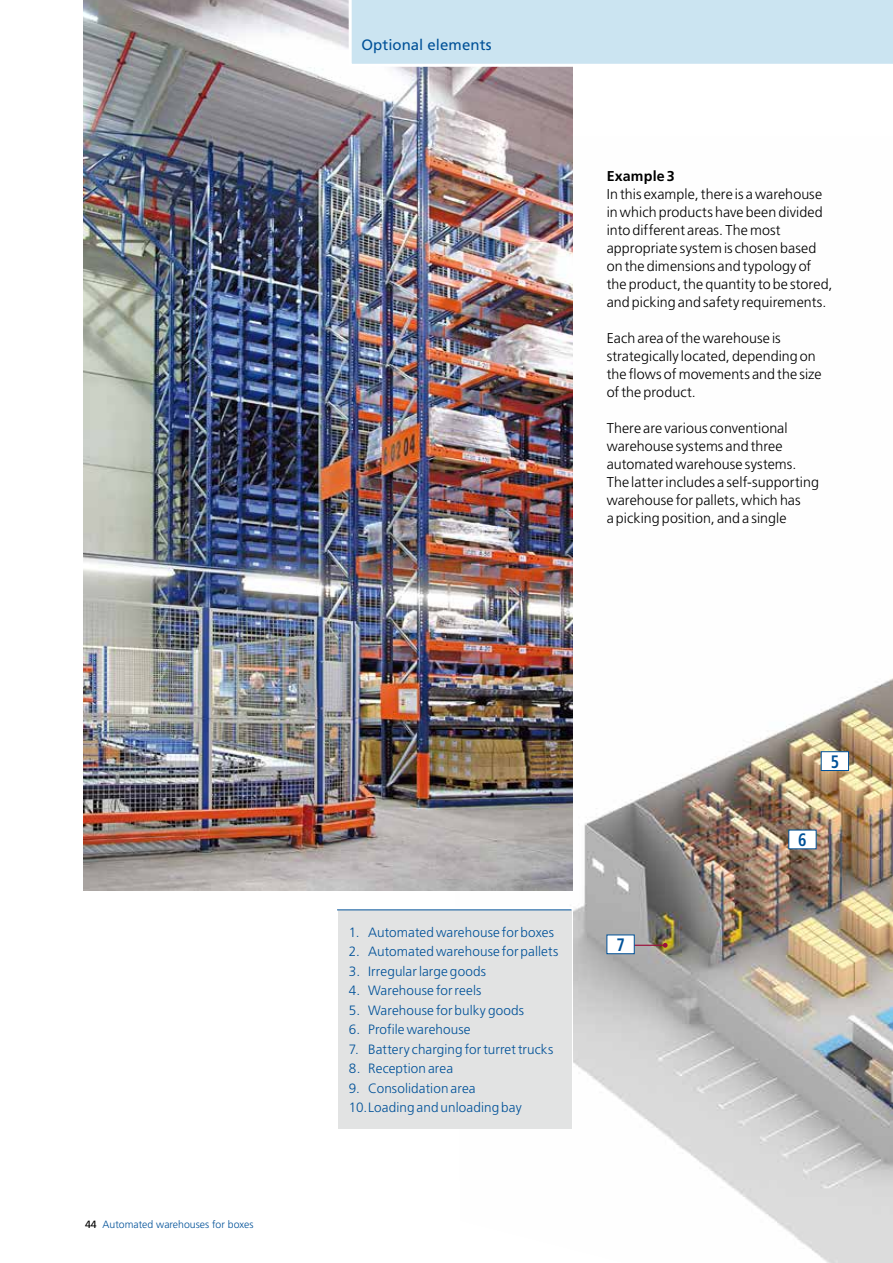
<style>
.page{position:relative;width:893px;height:1263px;background:#fff}
.page>*{position:absolute;margin:0;border:0;box-sizing:border-box;transform-origin:0 0}
.t1{font:700 condensed 18px "Frutiger LT Std";color:#005198;scale:.9 1}
.t2{font:15px "Frutiger LT Std";letter-spacing:.005em;color:#005198}
.t3{font:300 14.25px/18px "Frutiger LT Std";letter-spacing:.005em;color:#000}
.t4{font:700 14.25px "Frutiger LT Std";letter-spacing:.015em;color:#000}
.t5{font:300 13.5px/19.5px "Frutiger LT Std";letter-spacing:.005em;color:#005198}
.t6{font:300 10.5px "Frutiger LT Std";color:#005198}
.s1{font-weight:400;color:#000}
</style>
<div class="page">
<img style="left:442px;top:678px;width:451px;height:585px">
<div style="left:821px;top:751px;width:28px;height:20px;background:#fff;border:1px solid #005198"></div>
<hr style="left:632px;top:945px;width:33px;height:1px;background:#9b103d">
<svg style="left:663px;top:943px;width:5px;height:5px"></svg>
<div style="left:607px;top:935px;width:27px;height:19px;background:#fff;border:1px solid #005198"></div>
<div style="left:788px;top:830px;width:28px;height:19px;background:#fff"></div>
<img style="left:84px;top:0;width:489px;height:890px">
<div style="left:349px;top:0;width:544px;height:67px;background:#cbe4f1"></div>
<div style="left:338px;top:910px;width:233px;height:219px;background:#e2e3e3"></div>
<hr style="left:337px;top:909px;width:234px;height:1px;background:#005198">
<p class="t6" style="left:85px;top:1219px;width:170px"><span class="s1">44</span> Automated warehouses for boxes</p>
<p class="t2" style="left:361px;top:35px;width:132px">Optional elements</p>
<p class="t4" style="left:607px;top:167px;width:70px">Example 3</p>
<p class="t3" style="left:607px;top:185px;width:227px">In this example, there is a warehouse in which products have been divided into different areas. The most appropriate system is chosen based on the dimensions and typology of the product, the quantity to be stored, and picking and safety requirements.</p>
<p class="t3" style="left:607px;top:329px;width:216px">Each area of the warehouse is strategically located, depending on the flows of movements and the size of the product.</p>
<p class="t3" style="left:607px;top:419px;width:214px">There are various conventional warehouse systems and three automated warehouse systems.<br>The latter includes a self-supporting warehouse for pallets, which has<br>a picking position, and a single</p>
<p class="t5" style="left:349px;top:923px;width:207px">1. Automated warehouse for boxes</p>
<p class="t5" style="left:349px;top:942px;width:211px">2. Automated warehouse for pallets</p>
<p class="t5" style="left:349px;top:962px;width:139px">3. Irregular large goods</p>
<p class="t5" style="left:349px;top:981px;width:134px">4. Warehouse for reels</p>
<p class="t5" style="left:349px;top:1001px;width:177px">5. Warehouse for bulky goods</p>
<p class="t5" style="left:349px;top:1020px;width:123px">6. Profile warehouse</p>
<p class="t5" style="left:349px;top:1040px;width:206px">7. Battery charging for turret trucks</p>
<p class="t5" style="left:349px;top:1059px;width:106px">8. Reception area</p>
<p class="t5" style="left:349px;top:1079px;width:174px">9. Consolidation area<br>10.Loading and unloading bay</p>
<p class="t1" style="left:616px;top:934px;width:11px">7</p>
<p class="t1" style="left:831px;top:751px;width:11px">5</p>
<p class="t1" style="left:798px;top:829px;width:11px">6</p>
</div>
